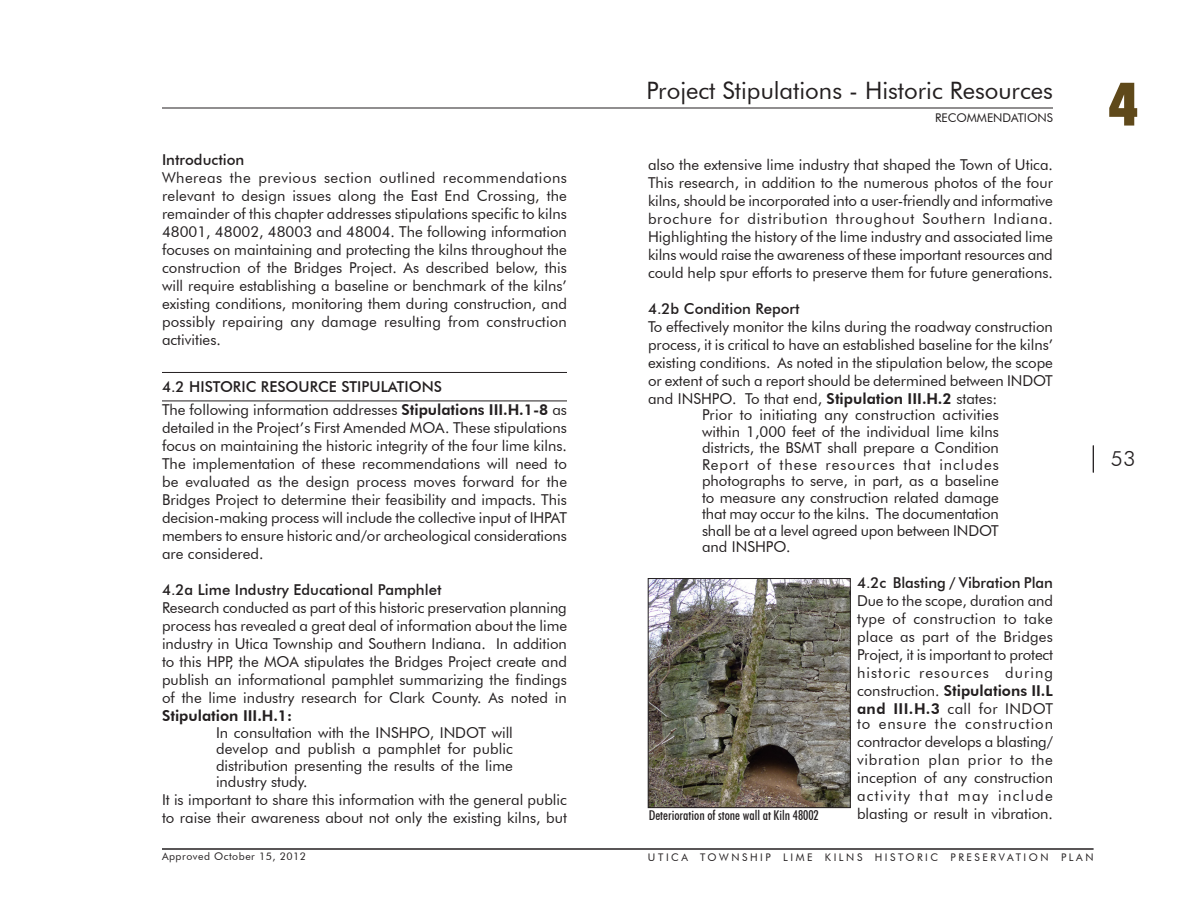
<style>
.page{position:relative;width:1188px;height:918px;background:#fff}
.page>*{position:absolute;margin:0;border:0;box-sizing:border-box;transform-origin:0 0}
.t1{font:900 condensed 60px "Futura BT";color:#5f491a}
.Block_Headings{font:24px "Futura BT";color:#231f20}
.t2{font:300 21px "Futura BT";color:#231f20}
.Body_text_10{font:15px/18px "Futura BT";color:#231f20;text-align:justify}
.Body_text_10_indent{font:15px/16.5px "Futura BT";color:#231f20;text-align:justify}
.Heading_Text_10{font:500 15px "Futura BT";color:#231f20}
.HeadingText_10-R{font:500 15px "Futura BT";color:#231f20}
.t3{font:500 condensed 13.5px "Futura BT";color:#231f20}
.t4{font:12px "Futura BT";color:#231f20}
.t5{font:10.5px "Futura BT";letter-spacing:.245em;color:#231f20}
.t6{font:10.5px "Futura BT";letter-spacing:.05em;color:#231f20}
.s1{font-weight:800}
</style>
<div class="page">
<hr style="left:162px;top:108px;width:891px;height:1px;background:#231f20">
<svg style="left:1093px;top:446px;width:1px;height:26px"></svg>
<hr style="left:162px;top:849px;width:932px;height:1px;background:#231f20">
<hr style="left:162px;top:372px;width:405px;height:1px;background:#231f20">
<hr style="left:162px;top:401px;width:405px;height:1px;background:#231f20">
<img style="left:650px;top:580px;width:198px;height:226px">
<div style="left:648px;top:578px;width:202px;height:230px;border:1px solid #231f20"></div>
<p class="Block_Headings" style="left:647px;top:76px;width:408px">Project Stipulations - Historic Resources</p>
<p class="Heading_Text_10" style="left:162px;top:151px;width:84px">Introduction</p>
<p class="Body_text_10" style="left:162px;top:169px;width:407px">Whereas the previous section outlined recommendations relevant to design issues along the East End Crossing, the remainder of this chapter addresses stipulations specific to kilns 48001, 48002, 48003 and 48004. The following information focuses on maintaining and protecting the kilns throughout the construction of the Bridges Project. As described below, this will require establishing a baseline or benchmark of the kilns’ existing conditions, monitoring them during construction, and possibly repairing any damage resulting from construction activities.</p>
<p class="HeadingText_10-R" style="left:162px;top:378px;width:282px">4.2 HISTORIC RESOURCE STIPULATIONS</p>
<p class="Body_text_10" style="left:162px;top:401px;width:407px">The following information addresses <span class="s1">Stipulations III.H.1-8</span> as detailed in the Project’s First Amended MOA. These stipulations focus on maintaining the historic integrity of the four lime kilns.<br>The implementation of these recommendations will need to be evaluated as the design process moves forward for the Bridges Project to determine their feasibility and impacts. This decision-making process will include the collective input of IHPAT members to ensure historic and/or archeological considerations are considered.</p>
<p class="Heading_Text_10" style="left:162px;top:581px;width:281px">4.2a Lime Industry Educational Pamphlet</p>
<p class="Body_text_10" style="left:162px;top:599px;width:407px">Research conducted as part of this historic preservation planning process has revealed a great deal of information about the lime industry in Utica Township and Southern Indiana. In addition to this HPP, the MOA stipulates the Bridges Project create and publish an informational pamphlet summarizing the findings of the lime industry research for Clark County. As noted in <span class="s1">Stipulation III.H.1:</span></p>
<p class="Body_text_10_indent" style="left:216px;top:724px;width:298px">In consultation with the INSHPO, INDOT will develop and publish a pamphlet for public distribution presenting the results of the lime industry study.</p>
<p class="Body_text_10" style="left:162px;top:791px;width:406px">It is important to share this information with the general public to raise their awareness about not only the existing kilns, but</p>
<p class="t4" style="left:935px;top:110px;width:119px">RECOMMENDATIONS</p>
<p class="Body_text_10" style="left:648px;top:155px;width:406px">also the extensive lime industry that shaped the Town of Utica.<br>This research, in addition to the numerous photos of the four kilns, should be incorporated into a user-friendly and informative brochure for distribution throughout Southern Indiana.<br>Highlighting the history of the lime industry and associated lime kilns would raise the awareness of these important resources and could help spur efforts to preserve them for future generations.</p>
<p class="Heading_Text_10" style="left:648px;top:299px;width:153px">4.2b Condition Report</p>
<p class="Body_text_10" style="left:648px;top:317px;width:407px">To effectively monitor the kilns during the roadway construction process, it is critical to have an established baseline for the kilns’ existing conditions. As noted in the stipulation below, the scope or extent of such a report should be determined between INDOT and INSHPO. To that end, <span class="s1">Stipulation III.H.2</span> states:</p>
<p class="Body_text_10_indent" style="left:702px;top:407px;width:299px">Prior to initiating any construction activities within 1,000 feet of the individual lime kilns districts, the BSMT shall prepare a Condition Report of these resources that includes photographs to serve, in part, as a baseline to measure any construction related damage that may occur to the kilns. The documentation shall be at a level agreed upon between INDOT and INSHPO.</p>
<p class="Heading_Text_10" style="left:857px;top:574px;width:197px">4.2c Blasting / Vibration Plan</p>
<p class="Body_text_10" style="left:857px;top:592px;width:197px">Due to the scope, duration and type of construction to take place as part of the Bridges Project, it is important to protect historic resources during construction. <span class="s1">Stipulations II.L and III.H.3</span> call for INDOT</p>
<p class="Body_text_10" style="left:857px;top:715px;width:197px">to ensure the construction contractor develops a blasting/ vibration plan prior to the inception of any construction activity that may include blasting or result in vibration.</p>
<p class="t3" style="left:649px;top:807px;width:172px">Deterioration of stone wall at Kiln 48002</p>
<p class="t6" style="left:162px;top:850px;width:146px">Approved October 15, 2012</p>
<p class="t5" style="left:648px;top:851px;width:447px">UTICA TOWNSHIP LIME KILNS HISTORIC PRESERVATION PLAN</p>
<h1 class="t1" style="left:1108px;top:68px;width:31px">4</h1>
<h3 class="t2" style="left:1111px;top:446px;width:27px">53</h3>
</div>
